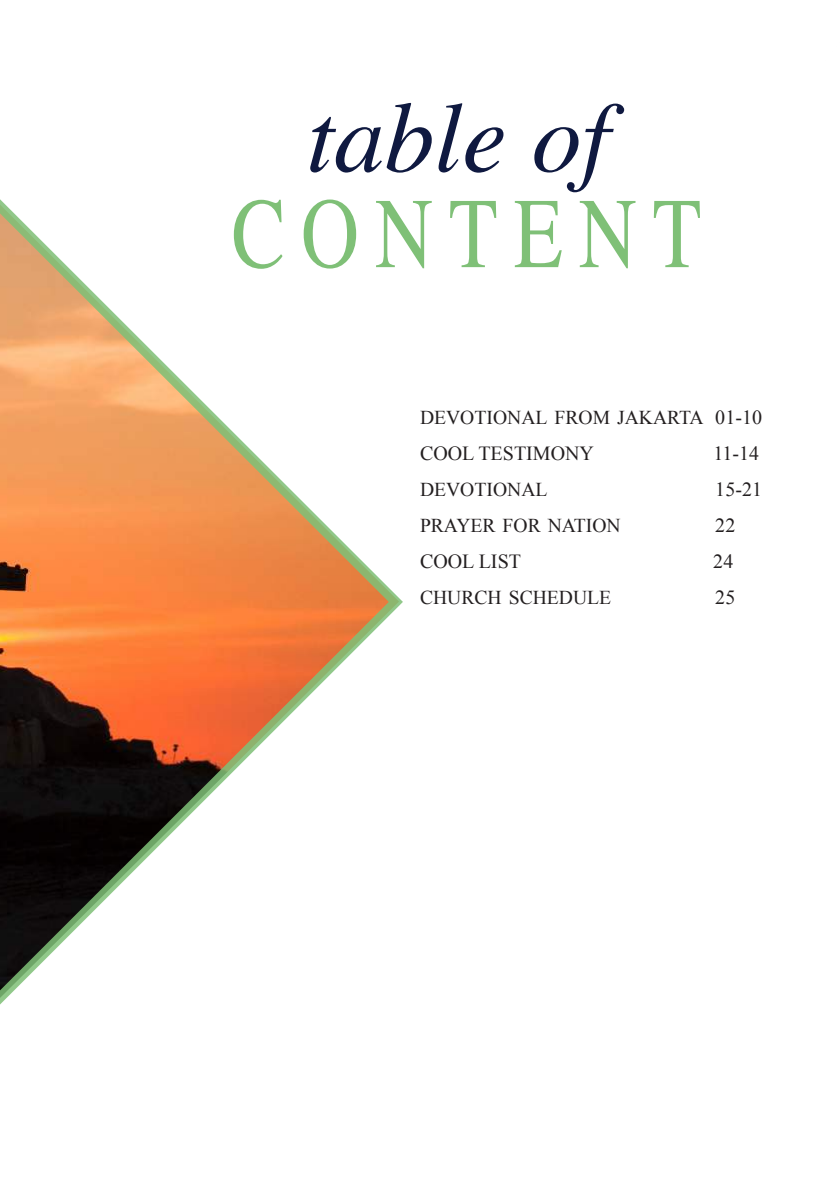
<style>
.page{position:relative;width:840px;height:1191px;background:#fff}
.page>*{position:absolute;margin:0;border:0;box-sizing:border-box;transform-origin:0 0}
.t1{font:italic 100px "Times";color:#0f1940}
.t2{font:100px "Times";letter-spacing:.2em;color:#7fc077;scale:.8 1}
.t3{font:20px "Times New Roman";color:#231f20}
.t4{font:20px "Times New Roman";color:#231f20}
.t5{font:19.6px "Times New Roman";color:#231f20}
.s1{font-size:20px}
</style>
<div class="page">
<svg style="left:0;top:199px;width:403px;height:806px"></svg>
<h1 class="t1" style="left:306px;top:51px;width:304px">table of</h1>
<h1 class="t2" style="left:232px;top:140px;width:588px">CONTENT</h1>
<p class="t5" style="left:420px;top:404px;width:343px">DEVOTIONAL FROM JAKARTA <span class="s1">01-10</span></p>
<p class="t4" style="left:420px;top:439px;width:175px">COOL TESTIMONY</p>
<p class="t3" style="left:713px;top:439px;width:47px">11-14</p>
<p class="t5" style="left:420px;top:476px;width:129px">DEVOTIONAL</p>
<p class="t3" style="left:715px;top:475px;width:48px">15-21</p>
<p class="t5" style="left:420px;top:512px;width:202px">PRAYER FOR NATION</p>
<p class="t3" style="left:715px;top:511px;width:21px">22</p>
<p class="t3" style="left:420px;top:547px;width:28px">COOL</p>
<p class="t3" style="left:478px;top:547px;width:63px">LIST</p>
<p class="t3" style="left:713px;top:547px;width:21px">24</p>
<p class="t5" style="left:420px;top:584px;width:193px">CHURCH SCHEDULE</p>
<p class="t3" style="left:715px;top:583px;width:21px">25</p>
</div>
